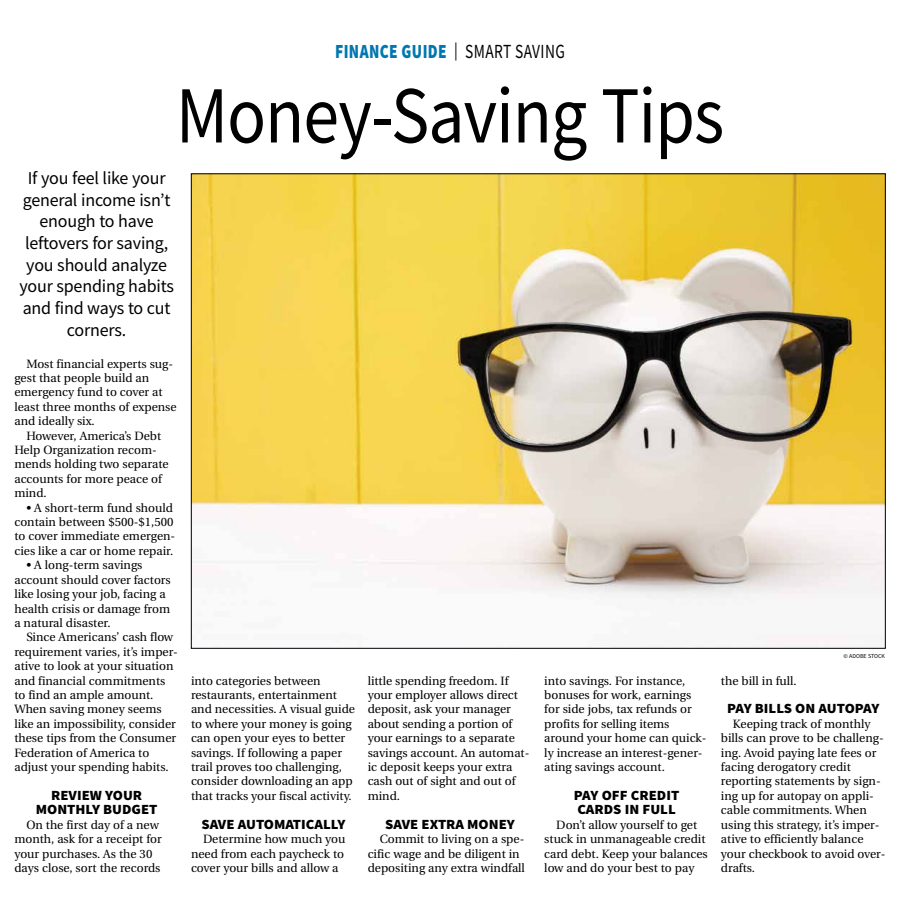
<style>
.page{position:relative;width:900px;height:908px;background:#fff}
.page>*{position:absolute;margin:0;border:0;box-sizing:border-box;transform-origin:0 0}
.t1{font:81px "Source Sans Pro";letter-spacing:-.015em;color:#000;scale:.89 1}
.t2{font:900 20px "Source Sans Pro";letter-spacing:.025em;color:#0077b1;scale:.77 1}
.t3{font:18px/21.6px "Source Sans Pro";letter-spacing:-.01em;color:#000;text-align:center}
.t4{font:900 14px/14.4px "Source Sans Pro";color:#000;text-align:center;scale:1.05 1}
.t5{font:12px/14.4px "Utopia";color:#000}
.t6{font:6px "Source Sans Pro";color:#000}
.s1{font-weight:400;font-size:18px;color:#000}
.s2{font-weight:400;color:#000}
</style>
<div class="page">
<img style="left:193px;top:175px;width:691px;height:471px">
<h2 class="t2" style="left:335px;top:38px;width:300px">FINANCE GUIDE <span class="s1">|</span> <span class="s2">SMART SAVING</span></h2>
<h3 class="t3" style="left:19px;top:167px;width:156px">If you feel like your general income isn’t enough to have leftovers for saving, you should analyze your spending habits and find ways to cut corners.</h3>
<h1 class="t1" style="left:176px;top:64px;width:618px">Money-Saving Tips</h1>
<p class="t5" style="left:14px;top:356px;width:164px;text-indent:12px">Most financial experts sug&shy;gest that people build an emergency fund to cover at least three months of expense and ideally six.</p>
<p class="t5" style="left:14px;top:428px;width:156px;text-indent:12px">However, America’s Debt<br>Help Organization recom&shy;mends holding two separate accounts for more peace of mind.</p>
<p class="t5" style="left:14px;top:500px;width:162px;text-indent:12px">• A short-term fund should contain between $500-$1,500 to cover immediate emergen&shy;cies like a car or home repair.</p>
<p class="t5" style="left:14px;top:558px;width:158px;text-indent:12px">• A long-term savings account should cover factors like losing your job, facing a health crisis or damage from a natural disaster.</p>
<p class="t5" style="left:14px;top:630px;width:165px;text-indent:12px">Since Americans’ cash flow requirement varies, it’s imper&shy;ative to look at your situation and financial commitments to find an ample amount.<br>When saving money seems like an impossibility, consider these tips from the Consumer<br>Federation of America to adjust your spending habits.</p>
<p class="t4" style="left:36px;top:787px;width:117px">REVIEW YOUR<br>MONTHLY BUDGET</p>
<p class="t5" style="left:14px;top:817px;width:149px;text-indent:12px">On the first day of a new month, ask for a receipt for your purchases. As the 30 days close, sort the records</p>
<p class="t5" style="left:191px;top:673px;width:166px">into categories between restaurants, entertainment and necessities. A visual guide to where your money is going can open your eyes to better savings. If following a paper trail proves too challenging, consider downloading an app that tracks your fiscal activity.</p>
<p class="t4" style="left:201px;top:816px;width:139px">SAVE AUTOMATICALLY</p>
<p class="t5" style="left:191px;top:831px;width:156px;text-align:justify;text-indent:12px">Determine how much you need from each paycheck to cover your bills and allow a</p>
<p class="t5" style="left:368px;top:673px;width:163px">little spending freedom. If your employer allows direct deposit, ask your manager about sending a portion of your earnings to a separate savings account. An automat&shy;ic deposit keeps your extra cash out of sight and out of mind.</p>
<p class="t4" style="left:385px;top:816px;width:125px">SAVE EXTRA MONEY</p>
<p class="t5" style="left:368px;top:831px;width:159px;text-indent:12px">Commit to living on a spe&shy;cific wage and be diligent in depositing any extra windfall</p>
<p class="t5" style="left:544px;top:673px;width:164px">into savings. For instance, bonuses for work, earnings for side jobs, tax refunds or profits for selling items around your home can quick&shy;ly increase an interest-gener&shy;ating savings account.</p>
<p class="t4" style="left:574px;top:787px;width:102px;text-align:left">PAY OFF CREDIT<br>CARDS IN FULL</p>
<p class="t5" style="left:544px;top:817px;width:165px;text-indent:12px">Don’t allow yourself to get stuck in unmanageable credit card debt. Keep your balances low and do your best to pay</p>
<p class="t6" style="left:844px;top:652px;width:43px">© ADOBE STOCK</p>
<p class="t5" style="left:721px;top:673px;width:77px">the bill in full.</p>
<p class="t4" style="left:727px;top:701px;width:146px">PAY BILLS ON AUTOPAY</p>
<p class="t5" style="left:721px;top:716px;width:166px;text-indent:12px">Keeping track of monthly bills can prove to be challeng&shy;ing. Avoid paying late fees or facing derogatory credit reporting statements by sign&shy;ing up for autopay on appli&shy;cable commitments. When using this strategy, it’s imper&shy;ative to efficiently balance your checkbook to avoid over&shy;drafts.</p>
</div>
